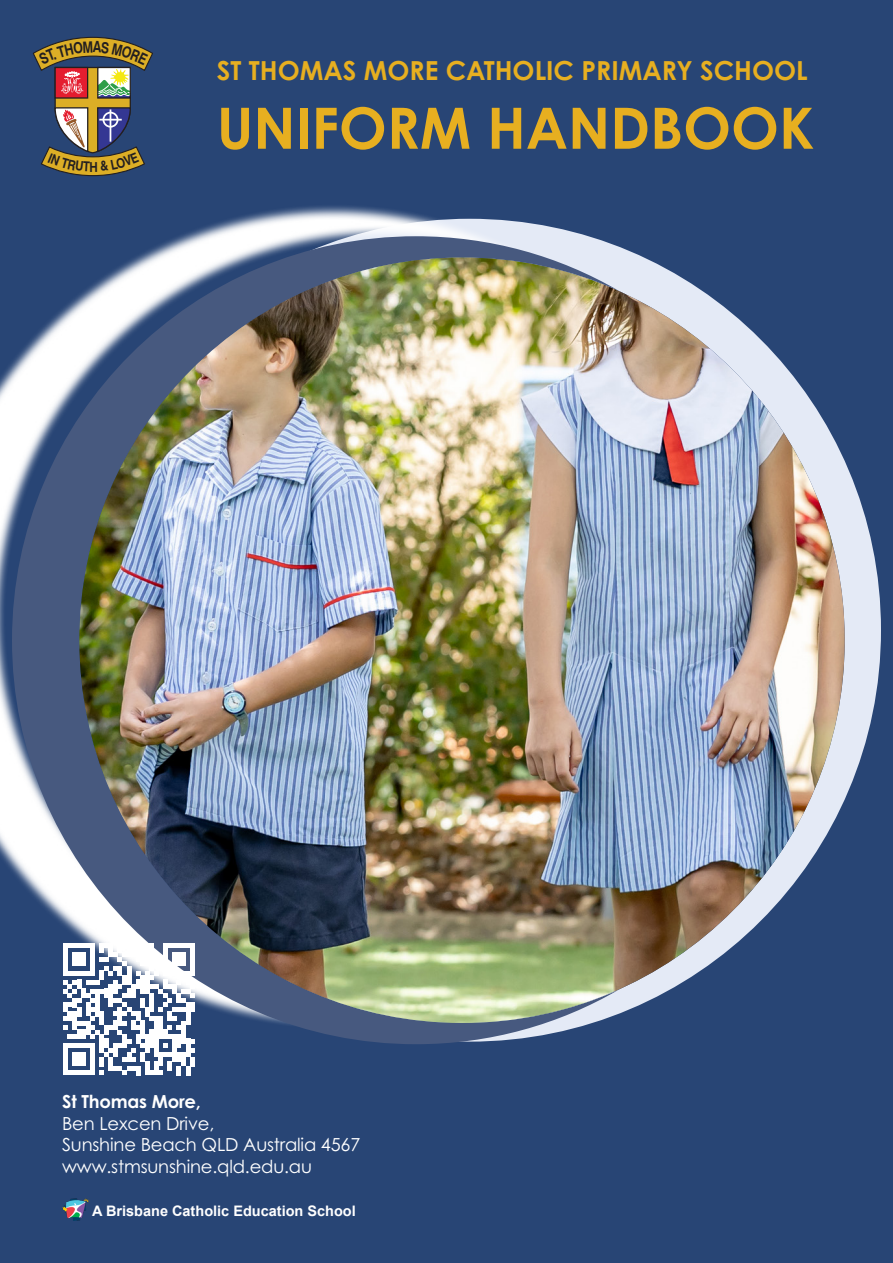
<style>
.page{position:relative;width:893px;height:1263px;background:#284575}
.page>*{position:absolute;margin:0;border:0;box-sizing:border-box;transform-origin:0 0}
.t1{font:700 57px "Century Gothic Pro";color:#e7af20}
.t2{font:700 26.25px "Century Gothic Pro";color:#e7af20}
.t3{font:18px "Century Gothic Pro";letter-spacing:-.01em;color:#fff}
.t4{font:700 18px "Century Gothic Pro";letter-spacing:-.01em;color:#fff}
.t5{font:700 14.55px "Arial";color:#fff}
</style>
<div class="page">
<div style="left:58px;top:219px;width:823px;height:822px;background:#e4eaf6;border-radius:50%"></div>
<svg style="left:0;top:206px;width:543px;height:664px"></svg>
<svg style="left:12px;top:236px;width:607px;height:808px;fill:#47597f"></svg>
<img style="left:79px;top:257px;width:766px;height:766px;border-radius:383px">
<svg style="left:63px;top:943px;width:132px;height:132px"></svg>
<div style="left:190px;top:1057px;width:5px;height:9px;background:#fff"></div>
<img style="left:62px;top:1199px;width:26px;height:21px">
<svg style="left:32px;top:36px;width:121px;height:141px"></svg>
<p class="t2" style="left:217px;top:54px;width:592px">ST THOMAS MORE CATHOLIC PRIMARY SCHOOL</p>
<p class="t1" style="left:217px;top:93px;width:599px">UNIFORM HANDBOOK</p>
<p class="t4" style="left:62px;top:1090px;width:140px">St Thomas More,</p>
<p class="t3" style="left:62px;top:1112px;width:154px">Ben Lexcen Drive,</p>
<p class="t3" style="left:62px;top:1133px;width:300px">Sunshine Beach QLD Australia 4567</p>
<p class="t3" style="left:62px;top:1155px;width:251px">www.stmsunshine.qld.edu.au</p>
<p class="t5" style="left:92px;top:1201px;width:265px">A Brisbane Catholic Education School</p>
</div>
